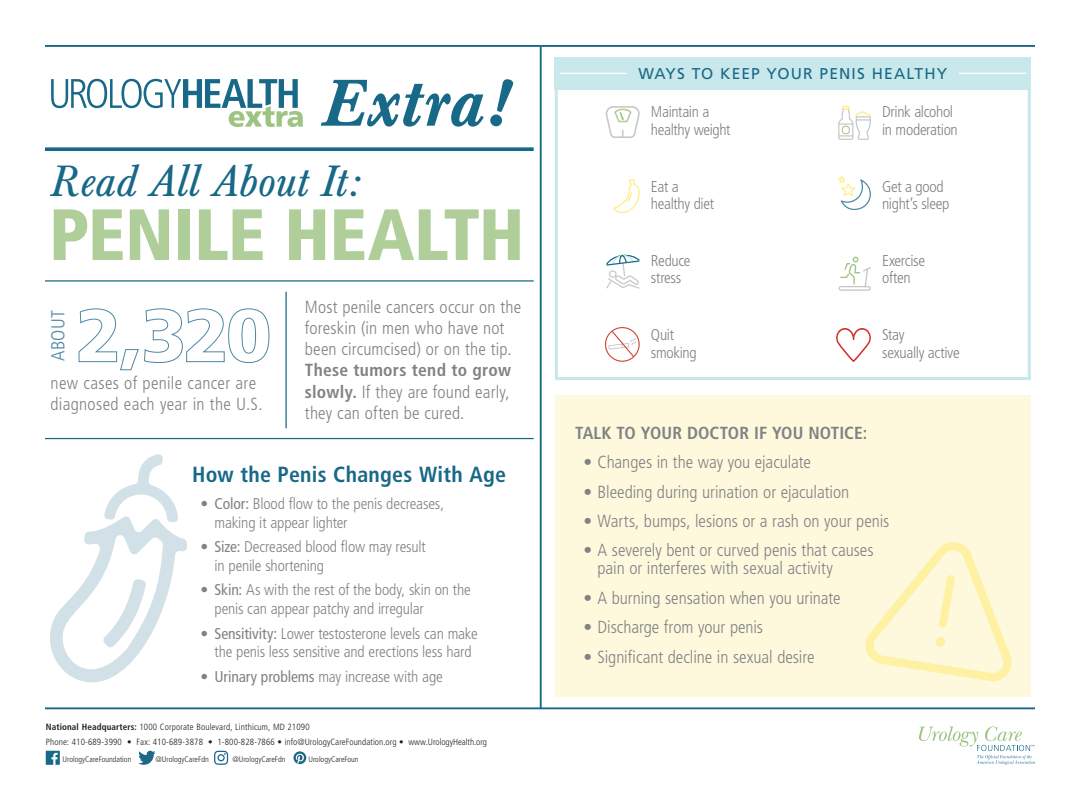
<style>
.page{position:relative;width:1080px;height:810px;background:#fff}
.page>*{position:absolute;margin:0;border:0;box-sizing:border-box;transform-origin:0 0}
.t1{font:900 condensed 72.5px "Frutiger LT Pro";letter-spacing:-.01em;color:#b0ce99}
.t2{font:italic 500 64.81px "Baskerville BE";letter-spacing:.03em;color:#186887}
.t3{font:italic 43.12px "Baskerville BE";letter-spacing:-.005em;color:#186887}
.Subhead_2{font:700 condensed 21.88px "Frutiger LT Pro";letter-spacing:.015em;color:#186887}
.Subhead_2-2{font:300 condensed 18.75px "Frutiger LT Pro";letter-spacing:.02em;color:#4e86a2}
.Subhead_2-3{font:300 condensed 17.5px/21.2px "Frutiger LT Pro";color:#808285}
.Subhead_2-4{font:300 condensed 17.5px/21.2px "Frutiger LT Pro";letter-spacing:.02em;color:#808285}
.Subhead_2-5{font:700 condensed 17.5px "Frutiger LT Pro";letter-spacing:.005em;color:#808285}
.Subhead_2-6{font:300 condensed 15.62px/17.5px "Frutiger LT Pro";letter-spacing:-.015em;color:#808285}
.Subhead_2-7{font:15.62px "Frutiger LT Pro";letter-spacing:.07em;color:#186887}
.Color_line_in_addres{font:300 condensed 9px "Frutiger LT Pro";letter-spacing:.015em;color:#231f20}
.Body_Copy_Sans{font:300 condensed 8px "Frutiger LT Pro";color:#231f20}
.s1{font-weight:700}
.s2{font-weight:400}
</style>
<div class="page">
<hr style="left:45px;top:45px;width:990px;height:2px;background:#186887">
<hr style="left:45px;top:707px;width:990px;height:2px;background:#186887">
<svg style="left:51px;top:79px;width:252px;height:48px"></svg>
<svg style="left:45px;top:147px;width:489px;height:4px;fill:#186887"></svg>
<svg style="left:919px;top:726px;width:116px;height:39px"></svg>
<svg style="left:46px;top:751px;width:14px;height:14px"></svg>
<svg style="left:138px;top:751px;width:18px;height:14px"></svg>
<svg style="left:214px;top:751px;width:14px;height:14px"></svg>
<svg style="left:293px;top:751px;width:13px;height:13px"></svg>
<hr style="left:540px;top:47px;width:2px;height:661px;background:#186887">
<hr style="left:45px;top:280px;width:489px;height:2px;background:#186887">
<hr style="left:45px;top:438px;width:489px;height:1px;background:#186887">
<hr style="left:285px;top:292px;width:2px;height:136px;background:#186887">
<svg style="left:78px;top:308px;width:192px;height:63px"></svg>
<svg style="left:50px;top:454px;width:137px;height:229px"></svg>
<svg style="left:606px;top:106px;width:34px;height:32px"></svg>
<svg style="left:613px;top:179px;width:27px;height:34px"></svg>
<svg style="left:606px;top:254px;width:34px;height:35px"></svg>
<svg style="left:838px;top:106px;width:33px;height:34px"></svg>
<svg style="left:838px;top:176px;width:33px;height:34px"></svg>
<svg style="left:838px;top:257px;width:33px;height:34px"></svg>
<svg style="left:836px;top:328px;width:35px;height:34px"></svg>
<svg style="left:605px;top:327px;width:35px;height:35px"></svg>
<div style="left:555px;top:57px;width:476px;height:33px;background:#c8e8ec"></div>
<div style="left:555px;top:57px;width:476px;height:323px;border:3px solid #c8e8ec"></div>
<hr style="left:560px;top:73px;width:67px;height:1px;background:#fff">
<hr style="left:959px;top:73px;width:67px;height:1px;background:#fff">
<div style="left:555px;top:395px;width:476px;height:302px;background:#fef9dd"></div>
<svg style="left:865px;top:542px;width:147px;height:140px"></svg>
<h2 class="t2" style="left:322px;top:66px;width:187px">Extra!</h2>
<h3 class="t3" style="left:49px;top:157px;width:311px">Read All About It:</h3>
<h1 class="t1" style="left:49px;top:191px;width:477px">PENILE HEALTH</h1>
<p class="Subhead_2-2" style="left:47px;top:361px;width:53px;rotate:-90deg">ABOUT</p>
<p class="Subhead_2-4" style="left:51px;top:372px;width:213px">new cases of penile cancer are diagnosed each year in the U.S.</p>
<p class="Subhead_2-3" style="left:305px;top:296px;width:218px">Most penile cancers occur on the foreskin (in men who have not been circumcised) or on the tip.<br><span class="s1">These tumors tend to grow slowly.</span> If they are found early, they can often be cured.</p>
<p class="Subhead_2" style="left:192px;top:461px;width:315px">How the Penis Changes With Age</p>
<p class="Subhead_2-6" style="left:215px;top:495px;width:231px;line-height:18.8px;text-indent:-14px">• <span class="s2">Color:</span> Blood flow to the penis decreases, making it appear lighter</p>
<p class="Subhead_2-6" style="left:215px;top:538px;width:213px;line-height:18.8px;text-indent:-14px">• <span class="s2">Size:</span> Decreased blood flow may result in penile shortening</p>
<p class="Subhead_2-6" style="left:215px;top:581px;width:258px;line-height:18.8px;text-indent:-14px">• <span class="s2">Skin:</span> As with the rest of the body, skin on the penis can appear patchy and irregular</p>
<p class="Subhead_2-6" style="left:201px;top:624px;width:279px;line-height:18.8px;text-align:center">• <span class="s2">Sensitivity:</span> Lower testosterone levels can make the penis less sensitive and erections less hard</p>
<p class="Subhead_2-6" style="left:201px;top:668px;width:244px">• <span class="s2">Urinary problems</span> may increase with age</p>
<p class="Color_line_in_addres" style="left:46px;top:722px;width:265px"><span class="s1">National Headquarters:</span> 1000 Corporate Boulevard, Linthicum, MD 21090</p>
<p class="Color_line_in_addres" style="left:46px;top:737px;width:443px">Phone: 410-689-3990 • Fax: 410-689-3878 • 1-800-828-7866 • info@UrologyCareFoundation.org • www.UrologyHealth.org</p>
<p class="Body_Copy_Sans" style="left:63px;top:754px;width:70px">UrologyCareFoundation</p>
<p class="Body_Copy_Sans" style="left:156px;top:754px;width:55px">@UrologyCareFdn</p>
<p class="Body_Copy_Sans" style="left:232px;top:754px;width:55px">@UrologyCareFdn</p>
<p class="Body_Copy_Sans" style="left:308px;top:754px;width:52px">UrologyCareFoun</p>
<p class="Subhead_2-7" style="left:638px;top:65px;width:310px">WAYS TO KEEP YOUR PENIS HEALTHY</p>
<p class="Subhead_2-6" style="left:651px;top:103px;width:81px">Maintain a healthy weight</p>
<p class="Subhead_2-6" style="left:882px;top:103px;width:77px">Drink alcohol in moderation</p>
<p class="Subhead_2-6" style="left:651px;top:178px;width:65px">Eat a healthy diet</p>
<p class="Subhead_2-6" style="left:882px;top:178px;width:69px">Get a good night’s sleep</p>
<p class="Subhead_2-6" style="left:651px;top:252px;width:41px">Reduce stress</p>
<p class="Subhead_2-6" style="left:882px;top:252px;width:44px">Exercise often</p>
<p class="Subhead_2-6" style="left:651px;top:326px;width:47px">Quit smoking</p>
<p class="Subhead_2-6" style="left:882px;top:326px;width:79px">Stay<br>sexually active</p>
<p class="Subhead_2-5" style="left:575px;top:422px;width:294px">TALK TO YOUR DOCTOR IF YOU NOTICE:</p>
<p class="Subhead_2-3" style="left:583px;top:452px;width:229px">• Changes in the way you ejaculate</p>
<p class="Subhead_2-3" style="left:583px;top:481px;width:267px">• Bleeding during urination or ejaculation</p>
<p class="Subhead_2-3" style="left:583px;top:511px;width:307px">• Warts, bumps, lesions or a rash on your penis</p>
<p class="Subhead_2-3" style="left:598px;top:541px;width:278px;line-height:18.1px;text-indent:-14px">• A severely bent or curved penis that causes pain or interferes with sexual activity</p>
<p class="Subhead_2-3" style="left:583px;top:587px;width:259px">• A burning sensation when you urinate</p>
<p class="Subhead_2-3" style="left:583px;top:617px;width:181px">• Discharge from your penis</p>
<p class="Subhead_2-3" style="left:583px;top:646px;width:233px">• Significant decline in sexual desire</p>
</div>
